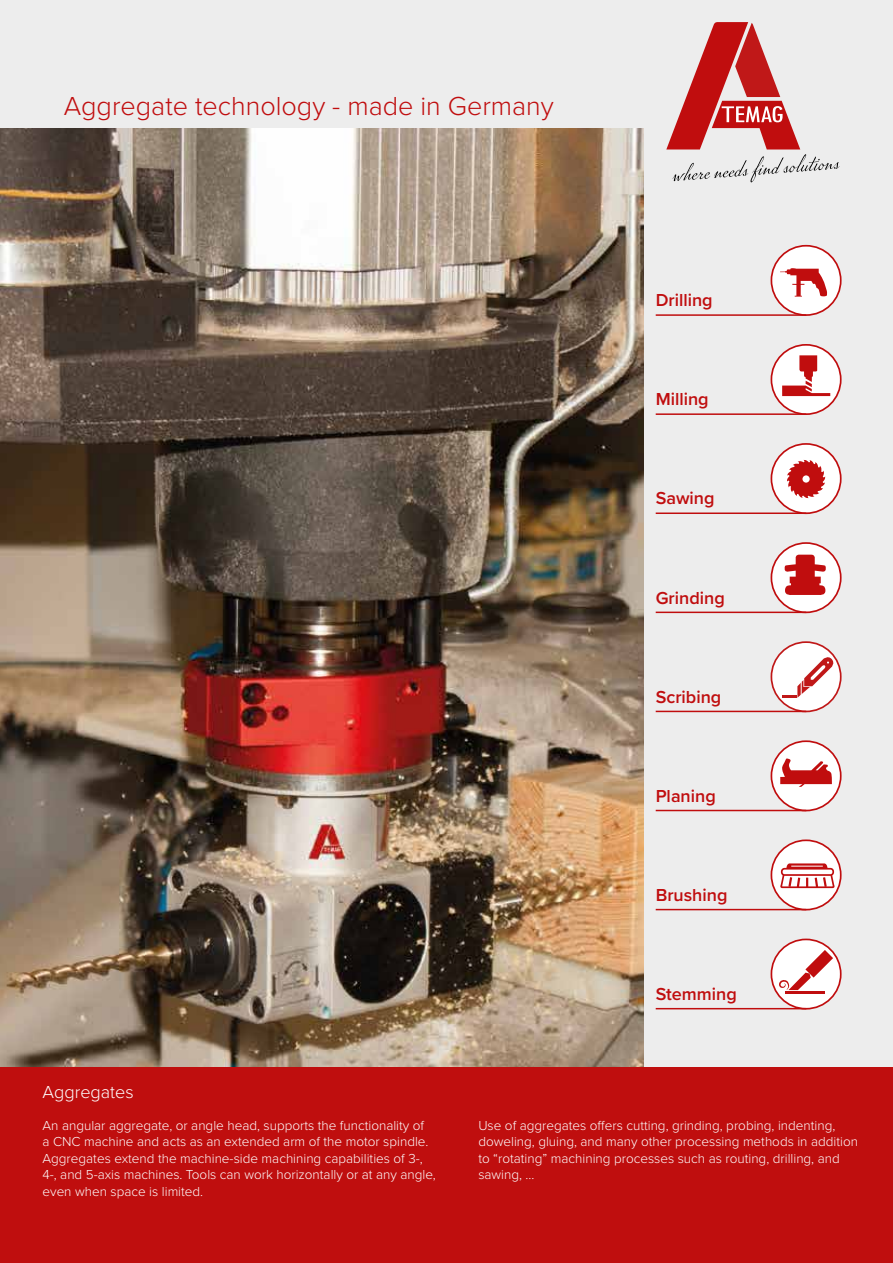
<style>
.page{position:relative;width:893px;height:1263px;background:#fff}
.page>*{position:absolute;margin:0;border:0;box-sizing:border-box;transform-origin:0 0}
.t1{font:300 27px "Proxima Nova";color:#c00d0e}
.t2{font:600 18px "Proxima Nova";color:#c00d0e}
.t3{font:300 18px "Proxima Nova";color:#fff}
.t4{font:300 13.5px/16.5px "Proxima Nova";color:#fff}
</style>
<div class="page">
<img style="left:0;top:128px;width:645px;height:939px">
<div style="left:645px;top:121px;width:248px;height:951px;background:#ededed"></div>
<div style="left:0;top:0;width:893px;height:128px;background:#ededed"></div>
<div style="left:0;top:1110px;width:893px;height:153px;background:#bf0e0e"></div>
<div style="left:0;top:1067px;width:893px;height:48px;background:#bf0e0e"></div>
<svg style="left:666px;top:22px;width:174px;height:160px"></svg>
<div style="left:771px;top:246px;width:70px;height:69px;background:#fff;border-radius:50%"></div>
<div style="left:771px;top:245px;width:71px;height:71px;border:2px solid #c00d0e;border-radius:50%"></div>
<svg style="left:780px;top:268px;width:47px;height:29px"></svg>
<div style="left:771px;top:345px;width:70px;height:69px;background:#fff;border-radius:50%"></div>
<div style="left:771px;top:344px;width:71px;height:71px;border:2px solid #c00d0e;border-radius:50%"></div>
<svg style="left:782px;top:355px;width:48px;height:41px"></svg>
<div style="left:771px;top:444px;width:70px;height:69px;background:#fff;border-radius:50%"></div>
<div style="left:771px;top:443px;width:71px;height:71px;border:2px solid #c00d0e;border-radius:50%"></div>
<svg style="left:787px;top:460px;width:38px;height:38px"></svg>
<div style="left:771px;top:543px;width:70px;height:69px;background:#fff;border-radius:50%"></div>
<div style="left:771px;top:542px;width:71px;height:71px;border:2px solid #c00d0e;border-radius:50%"></div>
<svg style="left:785px;top:555px;width:41px;height:40px"></svg>
<div style="left:771px;top:642px;width:70px;height:69px;background:#fff;border-radius:50%"></div>
<div style="left:771px;top:641px;width:71px;height:71px;border:2px solid #c01818;border-radius:50%"></div>
<hr style="left:782px;top:695px;width:15px;height:3px;background:#c01818">
<svg style="left:797px;top:655px;width:38px;height:43px"></svg>
<div style="left:771px;top:741px;width:70px;height:69px;background:#fff;border-radius:50%"></div>
<div style="left:771px;top:740px;width:71px;height:71px;border:2px solid #c00d0e;border-radius:50%"></div>
<svg style="left:780px;top:758px;width:52px;height:29px"></svg>
<div style="left:771px;top:840px;width:70px;height:70px;background:#fff;border-radius:50%"></div>
<div style="left:771px;top:839px;width:71px;height:71px;border:2px solid #c00d0e;border-radius:50%"></div>
<svg style="left:779px;top:863px;width:56px;height:39px"></svg>
<hr style="left:791px;top:866px;width:32px;height:1px;background:#fff">
<svg style="left:771px;top:939px;width:70px;height:70px"></svg>
<div style="left:771px;top:938px;width:71px;height:71px;border:2px solid #c00d0e;border-radius:50%"></div>
<hr style="left:785px;top:991px;width:40px;height:3px;background:#c00d0e">
<svg style="left:779px;top:950px;width:54px;height:40px;background:#efc4c5"></svg>
<hr style="left:656px;top:314px;width:150px;height:2px;background:#c00d0e">
<hr style="left:656px;top:413px;width:150px;height:2px;background:#c00d0e">
<hr style="left:656px;top:512px;width:150px;height:2px;background:#c00d0e">
<hr style="left:656px;top:612px;width:150px;height:1px;background:#c00d0e">
<hr style="left:656px;top:711px;width:150px;height:1px;background:#c00d0e">
<hr style="left:656px;top:810px;width:150px;height:1px;background:#c00d0e">
<hr style="left:656px;top:909px;width:150px;height:1px;background:#c00d0e">
<hr style="left:656px;top:1008px;width:150px;height:1px;background:#c00d0e">
<h1 class="t1" style="left:64px;top:86px;width:492px">Aggregate technology - made in Germany</h1>
<h2 class="t3" style="left:43px;top:1079px;width:93px">Aggregates</h2>
<h2 class="t2" style="left:656px;top:287px;width:59px">Drilling</h2>
<h2 class="t2" style="left:656px;top:386px;width:55px">Milling</h2>
<h2 class="t2" style="left:656px;top:485px;width:60px">Sawing</h2>
<h2 class="t2" style="left:656px;top:584px;width:71px">Grinding</h2>
<h2 class="t2" style="left:656px;top:683px;width:67px">Scribing</h2>
<h2 class="t2" style="left:656px;top:782px;width:62px">Planing</h2>
<h2 class="t2" style="left:656px;top:881px;width:73px">Brushing</h2>
<h2 class="t2" style="left:656px;top:980px;width:83px">Stemming</h2>
<p class="t4" style="left:43px;top:1116px;width:395px">An angular aggregate, or angle head, supports the functionality of<br>a CNC machine and acts as an extended arm of the motor spindle.<br>Aggregates extend the machine-side machining capabilities of 3-, 4-, and 5-axis machines. Tools can work horizontally or at any angle, even when space is limited.</p>
<p class="t4" style="left:478px;top:1116px;width:381px">Use of aggregates offers cutting, grinding, probing, indenting, doweling, gluing, and many other processing methods in addition to “rotating” machining processes such as routing, drilling, and sawing, ...</p>
</div>
